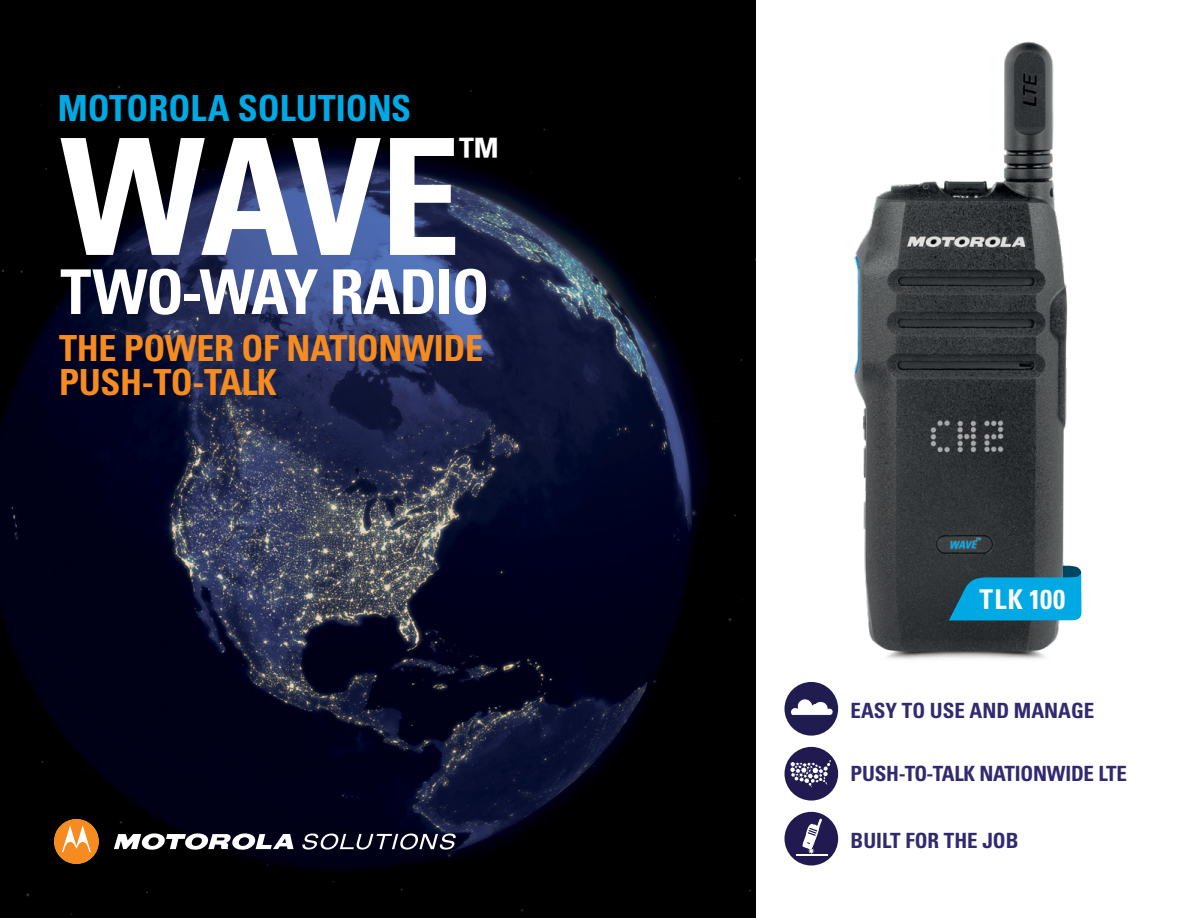
<style>
.page{position:relative;width:1188px;height:918px;background:#fff}
.page>*{position:absolute;margin:0;border:0;box-sizing:border-box;transform-origin:0 0}
.t1{font:700 condensed 162px "Univers LT Std";color:#fff}
.t2{font:700 condensed 61.8px "Univers LT Std";letter-spacing:-.02em;color:#fff}
.t3{font:700 condensed 46.05px "Univers LT Std";color:#fff}
.t4{font:700 condensed 36px/34.5px "Univers LT Std";letter-spacing:-.01em;color:#f68b1f}
.t5{font:700 condensed 36px "Univers LT Std";color:#00a9e4}
.t6{font:700 condensed 27.3px "Univers LT Std";letter-spacing:.04em;color:#fff}
.t7{font:700 condensed 21px "Univers LT Std";color:#322a70}
</style>
<div class="page">
<div style="left:0;top:0;width:756px;height:918px;background:#000"></div>
<img style="left:0;top:86px;width:756px;height:829px">
<div style="left:785px;top:682px;width:53px;height:54px;background:#201c50;border-radius:50%"></div>
<svg style="left:790px;top:698px;width:44px;height:18px"></svg>
<div style="left:785px;top:812px;width:53px;height:54px;background:#211a50;border-radius:50%"></div>
<svg style="left:802px;top:819px;width:20px;height:35px"></svg>
<hr style="left:796px;top:854px;width:31px;height:2px;background:#fff">
<div style="left:785px;top:747px;width:53px;height:54px;background:#211a50;border-radius:50%"></div>
<svg style="left:790px;top:760px;width:41px;height:28px"></svg>
<svg style="left:114px;top:833px;width:179px;height:18px"></svg>
<svg style="left:54px;top:819px;width:45px;height:45px"></svg>
<svg style="left:302px;top:834px;width:154px;height:16px"></svg>
<img style="left:854px;top:41px;width:217px;height:616px">
<svg style="left:949px;top:566px;width:133px;height:55px"></svg>
<h3 class="t5" style="left:58px;top:86px;width:355px">MOTOROLA SOLUTIONS</h3>
<h1 class="t1" style="left:61px;top:98px;width:402px">WAVE</h1>
<h3 class="t3" style="left:459px;top:126px;width:41px">™</h3>
<h2 class="t2" style="left:60px;top:254px;width:431px">TWO-WAY RADIO</h2>
<h3 class="t4" style="left:59px;top:330px;width:425px">THE POWER OF NATIONWIDE<br>PUSH-TO-TALK</h3>
<h3 class="t6" style="left:980px;top:583px;width:87px">TLK 100</h3>
<p class="t7" style="left:851px;top:698px;width:245px">EASY TO USE AND MANAGE</p>
<p class="t7" style="left:851px;top:761px;width:278px">PUSH-TO-TALK NATIONWIDE LTE</p>
<p class="t7" style="left:851px;top:828px;width:169px">BUILT FOR THE JOB</p>
</div>
